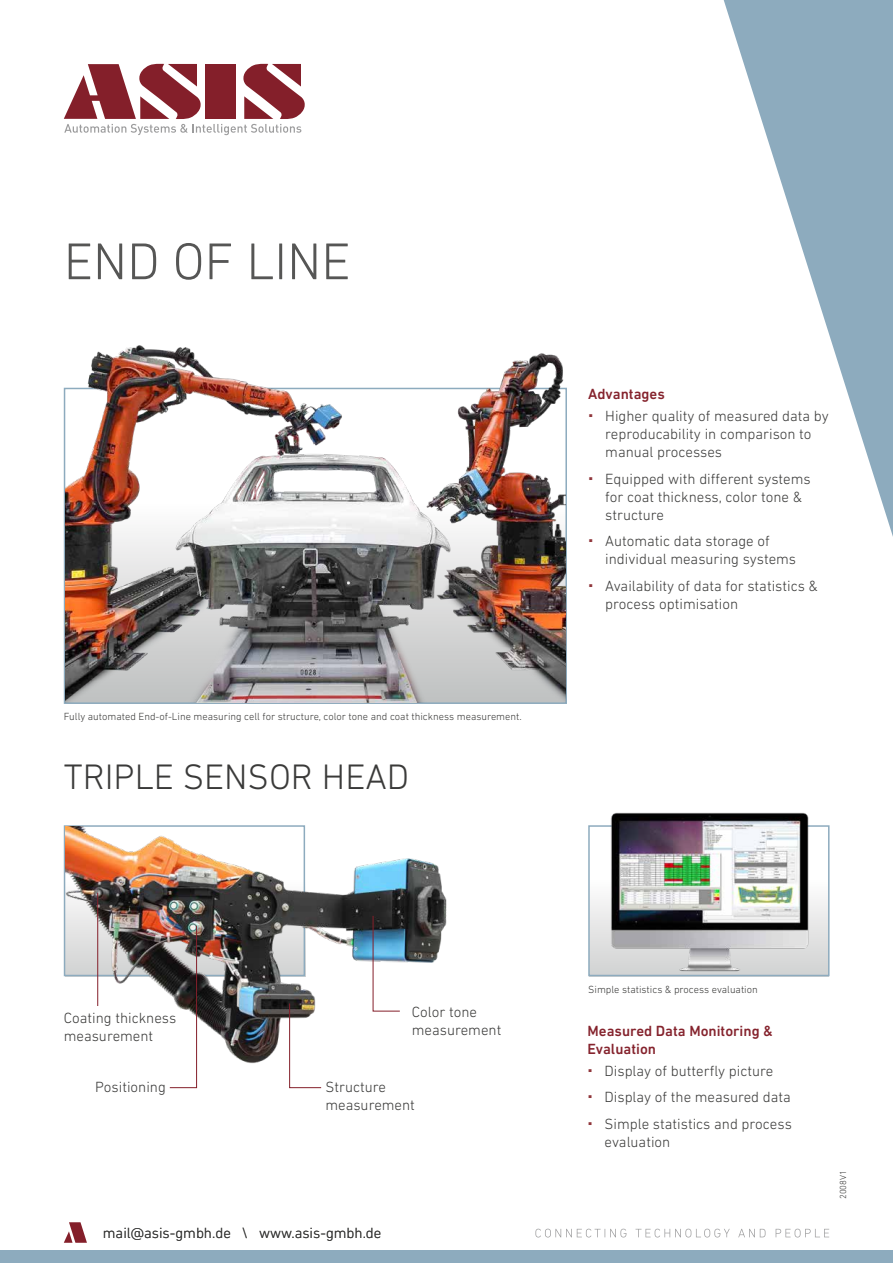
<style>
.page{position:relative;width:893px;height:1263px;background:#fff}
.page>*{position:absolute;margin:0;border:0;box-sizing:border-box;transform-origin:0 0}
.t1{font:300 52.5px "DIN Next LT Pro";color:#565655}
.t2{font:300 36px "DIN Next LT Pro";color:#3a3a39}
.t3{font:300 15px/18px "DIN Next LT Pro";color:#3a3a39}
.t4{font:500 15px/18px "DIN Next LT Pro";color:#85232d}
.t5{font:300 10.5px "DIN Next LT Pro";color:#3a3a39}
.t6{font:300 9px "DIN Next LT Pro";color:#3a3a39}
</style>
<div class="page">
<svg style="left:64px;top:64px;width:241px;height:71px"></svg>
<svg style="left:723px;top:0;width:170px;height:537px"></svg>
<div style="left:0;top:1250px;width:893px;height:13px;background:#8dabbe"></div>
<svg style="left:64px;top:1222px;width:23px;height:21px"></svg>
<svg style="left:535px;top:1229px;width:91px;height:8px"></svg>
<svg style="left:635px;top:1229px;width:95px;height:8px"></svg>
<svg style="left:738px;top:1229px;width:27px;height:8px"></svg>
<svg style="left:776px;top:1229px;width:53px;height:8px"></svg>
<img style="left:65px;top:345px;width:500px;height:357px">
<div style="left:588px;top:825px;width:241px;height:151px;border:2px solid #8dabbe"></div>
<img style="left:65px;top:827px;width:382px;height:239px">
<svg style="left:372px;top:915px;width:29px;height:97px"></svg>
<svg style="left:289px;top:1003px;width:33px;height:85px"></svg>
<img style="left:169px;top:925px;width:28px;height:163px">
<hr style="left:97px;top:893px;width:1px;height:113px;background:#841f2a">
<img style="left:593px;top:812px;width:233px;height:164px">
<h1 class="t1" style="left:64px;top:231px;width:288px">END OF LINE</h1>
<p class="t5" style="left:64px;top:711px;width:459px">Fully automated End-of-Line measuring cell for structure, color tone and coat thickness measurement.</p>
<h2 class="t2" style="left:64px;top:756px;width:347px">TRIPLE SENSOR HEAD</h2>
<p class="t4" style="left:588px;top:385px;width:78px">Advantages</p>
<p class="t3" style="left:605px;top:407px;width:225px">Higher quality of measured data by reproducability in comparison to manual processes</p>
<p class="t3" style="left:605px;top:469px;width:207px">Equipped with different systems for coat thickness, color tone &amp; structure</p>
<p class="t3" style="left:605px;top:532px;width:192px">Automatic data storage of individual measuring systems</p>
<p class="t3" style="left:605px;top:576px;width:214px">Availability of data for statistics &amp; process optimisation</p>
<p class="t3" style="left:64px;top:1008px;width:114px">Coating thickness measurement</p>
<p class="t3" style="left:95px;top:1077px;width:72px">Positioning</p>
<p class="t3" style="left:412px;top:1003px;width:91px">Color tone measurement</p>
<p class="t3" style="left:325px;top:1077px;width:91px">Structure measurement</p>
<p class="t3" style="left:103px;top:1223px;width:280px">mail@asis-gmbh.de \ www.asis-gmbh.de</p>
<p class="t5" style="left:588px;top:983px;width:171px">Simple statistics &amp; process evaluation</p>
<p class="t4" style="left:588px;top:1021px;width:187px">Measured Data Monitoring &amp;<br>Evaluation</p>
<p class="t3" style="left:605px;top:1057px;width:189px;line-height:26.5px">Display of butterfly picture<br>Display of the measured data<br>Simple statistics and process</p>
<p class="t3" style="left:605px;top:1133px;width:67px">evaluation</p>
<p class="t6" style="left:838px;top:1199px;width:30px;rotate:-90deg">2008V1</p>
</div>
